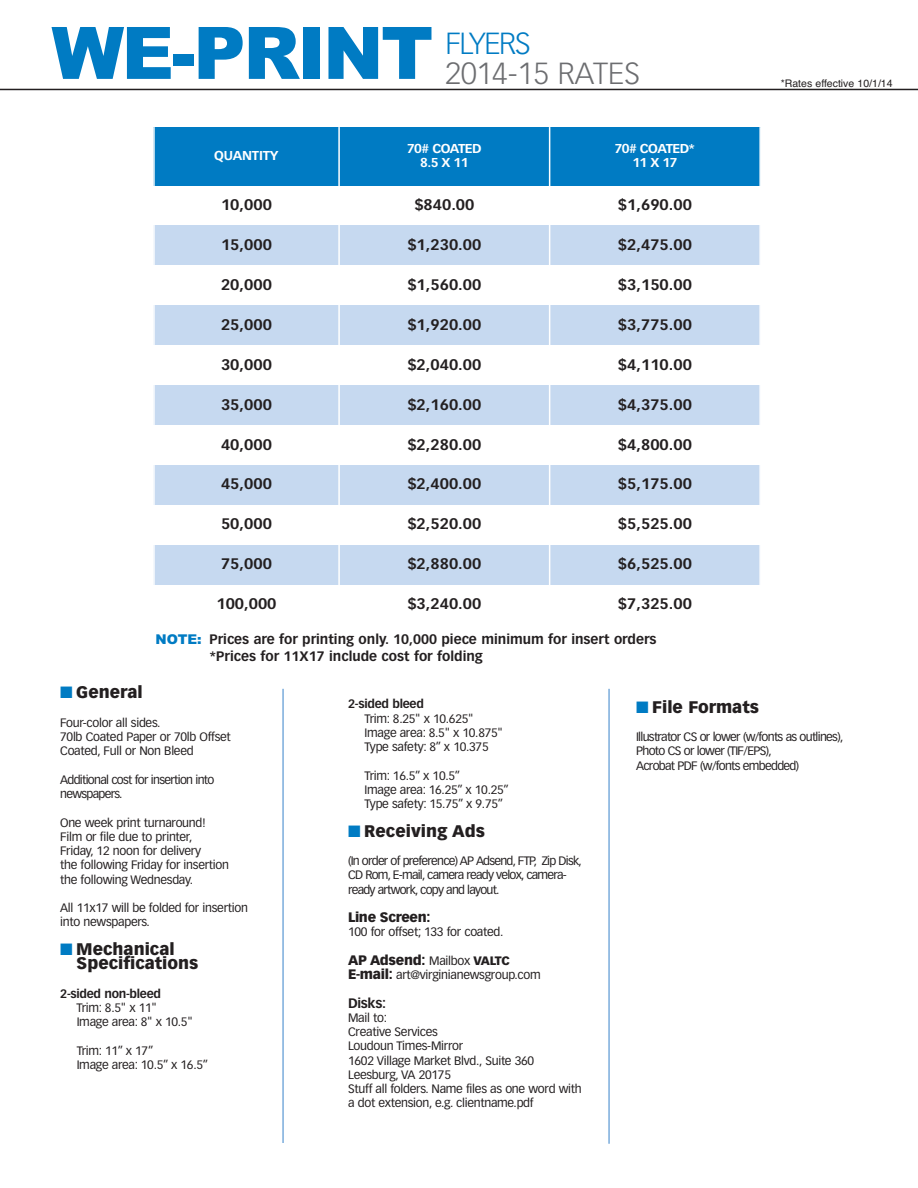
<style>
.page{position:relative;width:918px;height:1188px;background:#fff}
.page>*{position:absolute;margin:0;border:0;box-sizing:border-box;transform-origin:0 0}
.t1{font:900 72.45px "Arial";letter-spacing:-.035em;color:#007bc3}
.t2{font:300 30px "Vectora LH";color:#6c6d70}
.t3{font:300 30px "Vectora LH";letter-spacing:-.045em;color:#007bc3}
.t4{font:900 16.5px/14.2px "Vectora LH";color:#231f20}
.t5{font:700 15px "Vectora LH";color:#231f20;scale:1.04 1}
.t6{font:700 13.5px/16.5px "Vectora LH";color:#231f20}
.t7{font:900 13.5px "Vectora LH";letter-spacing:-.025em;color:#231f20}
.t8{font:700 12.6px/14.1px "Vectora LH";letter-spacing:-.045em;color:#fff;text-align:center;scale:1.04 1}
.t9{font:700 12.6px "Vectora LH";letter-spacing:-.01em;color:#fff;scale:1.04 1}
.t10{font:12px/14.2px "Vectora LH";letter-spacing:-.02em;color:#231f20}
.t11{font:12px/14.2px "Vectora LH";letter-spacing:-.055em;color:#231f20}
.t12{font:12px/14.2px "Vectora LH";letter-spacing:-.06em;color:#231f20}
.t13{font:700 12px "Vectora LH";letter-spacing:-.025em;color:#231f20}
.t14{font:10.5px "Helvetica";color:#231f20}
.s1{font-family:"Arial";font-weight:900;color:#007bc3}
.s2{color:#007bc3}
.s3{font-weight:400;font-size:12px}
.s4{font-size:12px}
.s5{font-weight:900;font-size:13.5px}
</style>
<div class="page">
<div style="left:153px;top:127px;width:186px;height:58px;background:#007bc3"></div>
<div style="left:339px;top:127px;width:211px;height:58px;background:#007bc3"></div>
<div style="left:550px;top:127px;width:211px;height:58px;background:#007bc3"></div>
<div style="left:153px;top:225px;width:186px;height:40px;background:#c6d9f0"></div>
<div style="left:339px;top:225px;width:211px;height:40px;background:#c6d9f0"></div>
<div style="left:550px;top:225px;width:211px;height:40px;background:#c6d9f0"></div>
<div style="left:153px;top:305px;width:186px;height:40px;background:#c6d9f0"></div>
<div style="left:339px;top:305px;width:211px;height:40px;background:#c6d9f0"></div>
<div style="left:550px;top:305px;width:211px;height:40px;background:#c6d9f0"></div>
<div style="left:153px;top:385px;width:186px;height:40px;background:#c6d9f0"></div>
<div style="left:339px;top:385px;width:211px;height:40px;background:#c6d9f0"></div>
<div style="left:550px;top:385px;width:211px;height:40px;background:#c6d9f0"></div>
<div style="left:153px;top:465px;width:186px;height:40px;background:#c6d9f0"></div>
<div style="left:339px;top:465px;width:211px;height:40px;background:#c6d9f0"></div>
<div style="left:550px;top:465px;width:211px;height:40px;background:#c6d9f0"></div>
<div style="left:153px;top:545px;width:186px;height:40px;background:#c6d9f0"></div>
<div style="left:339px;top:545px;width:211px;height:40px;background:#c6d9f0"></div>
<div style="left:550px;top:545px;width:211px;height:40px;background:#c6d9f0"></div>
<hr style="left:153px;top:127px;width:2px;height:498px;background:#fff">
<hr style="left:338px;top:127px;width:2px;height:498px;background:#fff">
<hr style="left:549px;top:127px;width:1px;height:498px;background:#fff">
<hr style="left:759px;top:127px;width:2px;height:498px;background:#fff">
<hr style="left:282px;top:689px;width:2px;height:454px;background:#7aacdc">
<hr style="left:608px;top:689px;width:2px;height:455px;background:#7aacdc">
<hr style="left:0;top:89px;width:918px;height:1px;background:#231f20">
<h1 class="t1" style="left:52px;top:0;width:383px">WE-PRINT</h1>
<h2 class="t3" style="left:445px;top:26px;width:87px">FLYERS</h2>
<h2 class="t2" style="left:446px;top:56px;width:196px">2014-15 RATES</h2>
<p class="t9" style="left:214px;top:148px;width:64px">QUANTITY</p>
<p class="t8" style="left:407px;top:141px;width:73px">70# COATED<br>8.5 X 11</p>
<p class="t8" style="left:615px;top:141px;width:79px">70# COATED*<br>11 X 17</p>
<p class="t5" style="left:221px;top:195px;width:50px">10,000</p>
<p class="t5" style="left:414px;top:195px;width:59px">$840.00</p>
<p class="t5" style="left:618px;top:195px;width:73px">$1,690.00</p>
<p class="t5" style="left:221px;top:235px;width:50px">15,000</p>
<p class="t5" style="left:407px;top:235px;width:73px">$1,230.00</p>
<p class="t5" style="left:618px;top:235px;width:73px">$2,475.00</p>
<p class="t5" style="left:221px;top:275px;width:50px">20,000</p>
<p class="t5" style="left:407px;top:275px;width:73px">$1,560.00</p>
<p class="t5" style="left:618px;top:275px;width:73px">$3,150.00</p>
<p class="t5" style="left:221px;top:315px;width:50px">25,000</p>
<p class="t5" style="left:407px;top:315px;width:73px">$1,920.00</p>
<p class="t5" style="left:618px;top:315px;width:73px">$3,775.00</p>
<p class="t5" style="left:221px;top:355px;width:50px">30,000</p>
<p class="t5" style="left:407px;top:355px;width:73px">$2,040.00</p>
<p class="t5" style="left:618px;top:355px;width:73px">$4,110.00</p>
<p class="t5" style="left:221px;top:395px;width:50px">35,000</p>
<p class="t5" style="left:407px;top:395px;width:73px">$2,160.00</p>
<p class="t5" style="left:618px;top:395px;width:73px">$4,375.00</p>
<p class="t5" style="left:221px;top:435px;width:50px">40,000</p>
<p class="t5" style="left:407px;top:435px;width:73px">$2,280.00</p>
<p class="t5" style="left:618px;top:435px;width:73px">$4,800.00</p>
<p class="t5" style="left:221px;top:475px;width:50px">45,000</p>
<p class="t5" style="left:407px;top:475px;width:73px">$2,400.00</p>
<p class="t5" style="left:618px;top:475px;width:73px">$5,175.00</p>
<p class="t5" style="left:221px;top:515px;width:50px">50,000</p>
<p class="t5" style="left:407px;top:515px;width:73px">$2,520.00</p>
<p class="t5" style="left:618px;top:515px;width:73px">$5,525.00</p>
<p class="t5" style="left:221px;top:555px;width:50px">75,000</p>
<p class="t5" style="left:407px;top:555px;width:73px">$2,880.00</p>
<p class="t5" style="left:618px;top:555px;width:73px">$6,525.00</p>
<p class="t5" style="left:216px;top:595px;width:59px">100,000</p>
<p class="t5" style="left:407px;top:595px;width:73px">$3,240.00</p>
<p class="t5" style="left:618px;top:595px;width:73px">$7,325.00</p>
<p class="t6" style="left:210px;top:631px;width:448px;text-indent:-54px"><span class="s1">NOTE:</span> Prices are for printing only. 10,000 piece minimum for insert orders *Prices for 11X17 include cost for folding</p>
<p class="t14" style="left:781px;top:75px;width:113px">*Rates effective 10/1/14</p>
<h3 class="t4" style="left:60px;top:685px;width:84px"><span class="s2">■</span> General</h3>
<p class="t10" style="left:60px;top:716px;width:172px">Four-color all sides.<br>70lb Coated Paper or 70lb Offset<br>Coated, Full or Non Bleed</p>
<p class="t11" style="left:60px;top:773px;width:156px">Additional cost for insertion into newspapers.</p>
<p class="t10" style="left:60px;top:815px;width:170px">One week print turnaround!<br>Film or file due to printer,<br>Friday, 12 noon for delivery<br>the following Friday for insertion the following Wednesday.</p>
<p class="t10" style="left:60px;top:901px;width:189px">All 11x17 will be folded for insertion into newspapers.</p>
<h3 class="t4" style="left:77px;top:942px;width:123px;text-indent:-16px"><span class="s2">■</span> Mechanical<br>Specifications</h3>
<p class="t13" style="left:60px;top:986px;width:102px">2-sided non-bleed</p>
<p class="t10" style="left:77px;top:1001px;width:118px">Trim: 8.5" x 11"<br>Image area: 8" x 10.5"</p>
<p class="t10" style="left:77px;top:1043px;width:133px">Trim: 11” x 17”<br>Image area: 10.5” x 16.5”</p>
<p class="t13" style="left:348px;top:697px;width:77px">2-sided bleed</p>
<p class="t10" style="left:365px;top:711px;width:140px">Trim: 8.25" x 10.625"<br>Image area: 8.5" x 10.875"<br>Type safety: 8” x 10.375</p>
<p class="t10" style="left:365px;top:768px;width:146px">Trim: 16.5” x 10.5”<br>Image area: 16.25” x 10.25”<br>Type safety: 15.75” x 9.75”</p>
<h3 class="t4" style="left:348px;top:823px;width:138px"><span class="s2">■</span> Receiving Ads</h3>
<p class="t12" style="left:348px;top:854px;width:235px">(In order of preference) AP Adsend, FTP, Zip Disk,<br>CD Rom, E-mail, camera ready velox, camera&shy;ready artwork, copy and layout.</p>
<p class="t7" style="left:348px;top:909px;width:84px">Line Screen:</p>
<p class="t10" style="left:348px;top:925px;width:157px">100 for offset; 133 for coated.</p>
<p class="t7" style="left:348px;top:952px;width:163px">AP Adsend: <span class="s3">Mailbox</span> <span class="s4">VALTC</span></p>
<p class="t10" style="left:348px;top:968px;width:194px"><span class="s5">E-mail:</span> art@virginianewsgroup.com</p>
<p class="t6" style="left:348px;top:995px;width:39px">Disks:</p>
<p class="t10" style="left:348px;top:1011px;width:235px">Mail to:<br>Creative Services<br>Loudoun Times-Mirror<br>1602 Village Market Blvd., Suite 360<br>Leesburg, VA 20175<br>Stuff all folders. Name files as one word with a dot extension, e.g. clientname.pdf</p>
<h3 class="t4" style="left:636px;top:699px;width:124px"><span class="s2">■</span> File Formats</h3>
<p class="t11" style="left:636px;top:730px;width:209px">Illustrator CS or lower (w/fonts as outlines),<br>Photo CS or lower (TIF/EPS),<br>Acrobat PDF (w/fonts embedded)</p>
</div>
